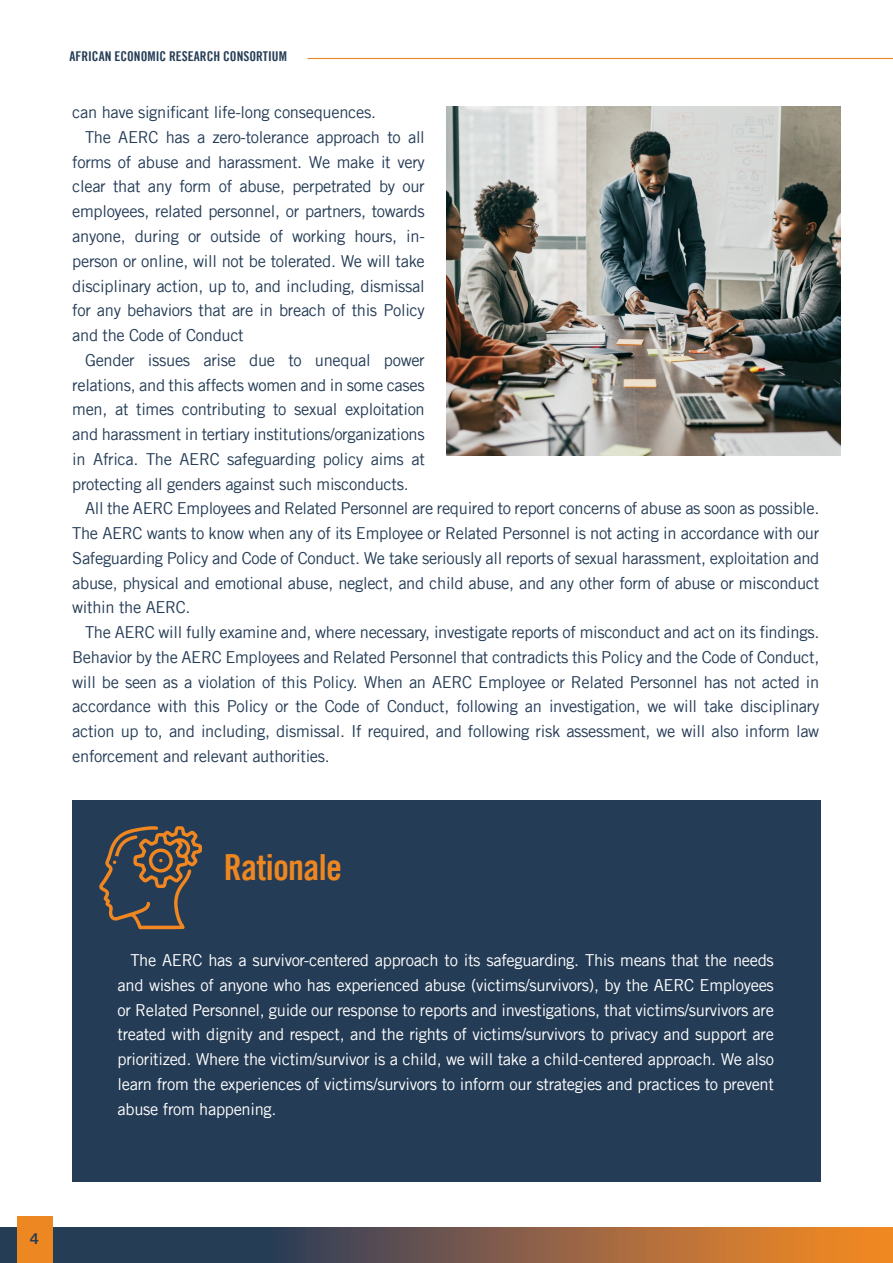
<style>
.page{position:relative;width:893px;height:1263px;background:#fff}
.page>*{position:absolute;margin:0;border:0;box-sizing:border-box;transform-origin:0 0}
.t1{font:36px "Trade Gothic LT Bold Cond Twenty";letter-spacing:-.02em;color:#ef8721}
.Body{font:16.5px/24.8px "Trade Gothic LT";letter-spacing:-.02em;color:#253c56;text-align:justify}
.Body-2{font:16.5px/24.8px "Trade Gothic LT";letter-spacing:-.02em;color:#fff;text-align:justify}
.t2{font:15px "Trade Gothic LT Bold Two";color:#253c56}
.t3{font:13.5px "Trade Gothic LT Bold Cond Twenty";color:#253c56}
</style>
<div class="page">
<svg style="left:0;top:1227px;width:893px;height:36px;background:#795a46"></svg>
<div style="left:17px;top:1216px;width:35px;height:47px;background:#ed8721"></div>
<hr style="left:308px;top:58px;width:585px;height:1px;background:#ed8721">
<div style="left:72px;top:800px;width:749px;height:382px;background:#253c56"></div>
<svg style="left:99px;top:826px;width:103px;height:103px"></svg>
<img style="left:446px;top:106px;width:394px;height:349px">
<p class="t3" style="left:69px;top:48px;width:219px">AFRICAN ECONOMIC RESEARCH CONSORTIUM</p>
<p class="Body" style="left:72px;top:100px;width:305px">can have significant life-long consequences.</p>
<p class="Body" style="left:72px;top:125px;width:354px;text-indent:13px">The AERC has a zero-tolerance approach to all forms of abuse and harassment. We make it very clear that any form of abuse, perpetrated by our employees, related personnel, or partners, towards anyone, during or outside of working hours, in&shy;person or online, will not be tolerated. We will take disciplinary action, up to, and including, dismissal for any behaviors that are in breach of this Policy and the Code of Conduct</p>
<p class="Body" style="left:72px;top:347px;width:354px;text-indent:13px">Gender issues arise due to unequal power relations, and this affects women and in some cases men, at times contributing to sexual exploitation and harassment in tertiary institutions/organizations in Africa. The AERC safeguarding policy aims at protecting all genders against such misconducts.</p>
<p class="Body" style="left:72px;top:496px;width:749px;text-indent:13px">All the AERC Employees and Related Personnel are required to report concerns of abuse as soon as possible.<br>The AERC wants to know when any of its Employee or Related Personnel is not acting in accordance with our Safeguarding Policy and Code of Conduct. We take seriously all reports of sexual harassment, exploitation and abuse, physical and emotional abuse, neglect, and child abuse, and any other form of abuse or misconduct within the AERC.</p>
<p class="Body" style="left:72px;top:620px;width:749px;text-indent:13px">The AERC will fully examine and, where necessary, investigate reports of misconduct and act on its findings.<br>Behavior by the AERC Employees and Related Personnel that contradicts this Policy and the Code of Conduct, will be seen as a violation of this Policy. When an AERC Employee or Related Personnel has not acted in accordance with this Policy or the Code of Conduct, following an investigation, we will take disciplinary action up to, and including, dismissal. If required, and following risk assessment, we will also inform law enforcement and relevant authorities.</p>
<p class="t1" style="left:224px;top:846px;width:120px">Rationale</p>
<p class="Body-2" style="left:118px;top:948px;width:658px;text-indent:13px">The AERC has a survivor-centered approach to its safeguarding. This means that the needs and wishes of anyone who has experienced abuse (victims/survivors), by the AERC Employees or Related Personnel, guide our response to reports and investigations, that victims/survivors are treated with dignity and respect, and the rights of victims/survivors to privacy and support are prioritized. Where the victim/survivor is a child, we will take a child-centered approach. We also learn from the experiences of victims/survivors to inform our strategies and practices to prevent abuse from happening.</p>
<p class="t2" style="left:30px;top:1229px;width:11px">4</p>
</div>
